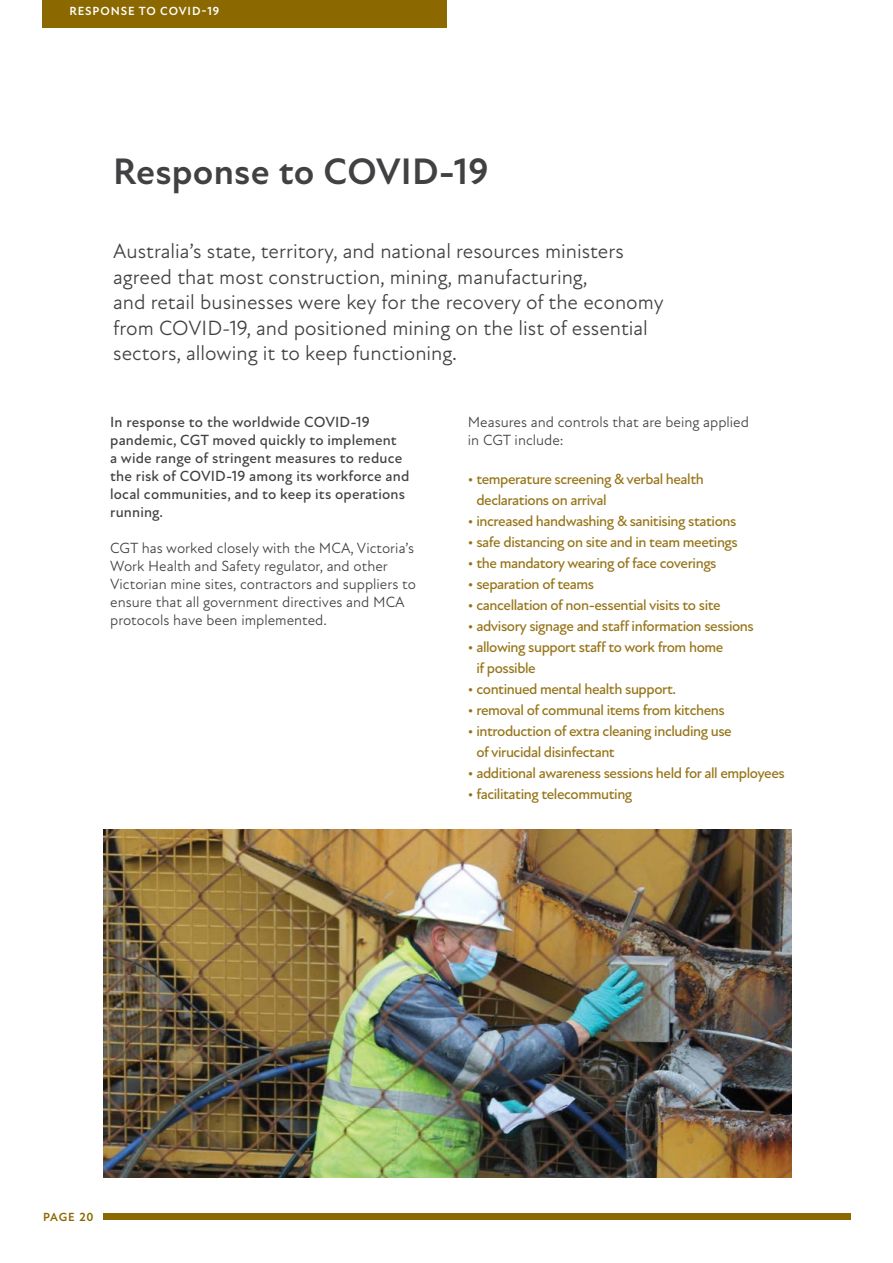
<style>
.page{position:relative;width:893px;height:1263px;background:#fff}
.page>*{position:absolute;margin:0;border:0;box-sizing:border-box;transform-origin:0 0}
.t1{font:700 37.5px "Atten New";letter-spacing:.005em;color:#414042}
.t2{font:21px/25.5px "Atten New";color:#414042}
.t3{font:500 15px/21px "Atten New";letter-spacing:-.03em;color:#967418}
.t4{font:15px/18px "Atten New";color:#414042}
.t5{font:500 15px/18px "Atten New";letter-spacing:.01em;color:#414042}
.t6{font:700 12px "Atten New";letter-spacing:.075em;color:#fff}
.t7{font:700 12px "Atten New";letter-spacing:.065em;color:#8b6900}
</style>
<div class="page">
<div style="left:42px;top:0;width:405px;height:28px;background:#8b6900"></div>
<hr style="left:892px;top:0;width:1px;height:1263px;background:#f7f1e8">
<img style="left:104px;top:830px;width:687px;height:348px">
<div style="left:104px;top:1214px;width:747px;height:6px;background:#8b6900"></div>
<p class="t6" style="left:69px;top:4px;width:151px">RESPONSE TO COVID-19</p>
<h1 class="t1" style="left:113px;top:149px;width:377px">Response to COVID-19</h1>
<p class="t2" style="left:113px;top:239px;width:552px">Australia’s state, territory, and national resources ministers agreed that most construction, mining, manufacturing,<br>and retail businesses were key for the recovery of the economy from COVID-19, and positioned mining on the list of essential sectors, allowing it to keep functioning.</p>
<p class="t5" style="left:110px;top:413px;width:301px">In response to the worldwide COVID-19 pandemic, CGT moved quickly to implement<br>a wide range of stringent measures to reduce the risk of COVID-19 among its workforce and local communities, and to keep its operations running.</p>
<p class="t4" style="left:110px;top:539px;width:307px">CGT has worked closely with the MCA, Victoria’s Work Health and Safety regulator, and other Victorian mine sites, contractors and suppliers to ensure that all government directives and MCA protocols have been implemented.</p>
<p class="t4" style="left:468px;top:413px;width:283px">Measures and controls that are being applied in CGT include:</p>
<p class="t3" style="left:476px;top:469px;width:229px;text-indent:-9px">• temperature screening &amp; verbal health declarations on arrival</p>
<p class="t3" style="left:468px;top:511px;width:270px">• increased handwashing &amp; sanitising stations</p>
<p class="t3" style="left:468px;top:532px;width:271px">• safe distancing on site and in team meetings</p>
<p class="t3" style="left:468px;top:553px;width:250px">• the mandatory wearing of face coverings</p>
<p class="t3" style="left:468px;top:574px;width:128px">• separation of teams</p>
<p class="t3" style="left:468px;top:595px;width:254px">• cancellation of non-essential visits to site</p>
<p class="t3" style="left:468px;top:616px;width:287px">• advisory signage and staff information sessions</p>
<p class="t3" style="left:476px;top:637px;width:248px;text-indent:-9px">• allowing support staff to work from home if possible</p>
<p class="t3" style="left:468px;top:679px;width:210px">• continued mental health support.</p>
<p class="t3" style="left:468px;top:700px;width:258px">• removal of communal items from kitchens</p>
<p class="t3" style="left:476px;top:721px;width:257px;text-indent:-9px">• introduction of extra cleaning including use of virucidal disinfectant</p>
<p class="t3" style="left:468px;top:763px;width:318px">• additional awareness sessions held for all employees</p>
<p class="t3" style="left:468px;top:784px;width:166px">• facilitating telecommuting</p>
<p class="t7" style="left:43px;top:1210px;width:52px">PAGE 20</p>
</div>
